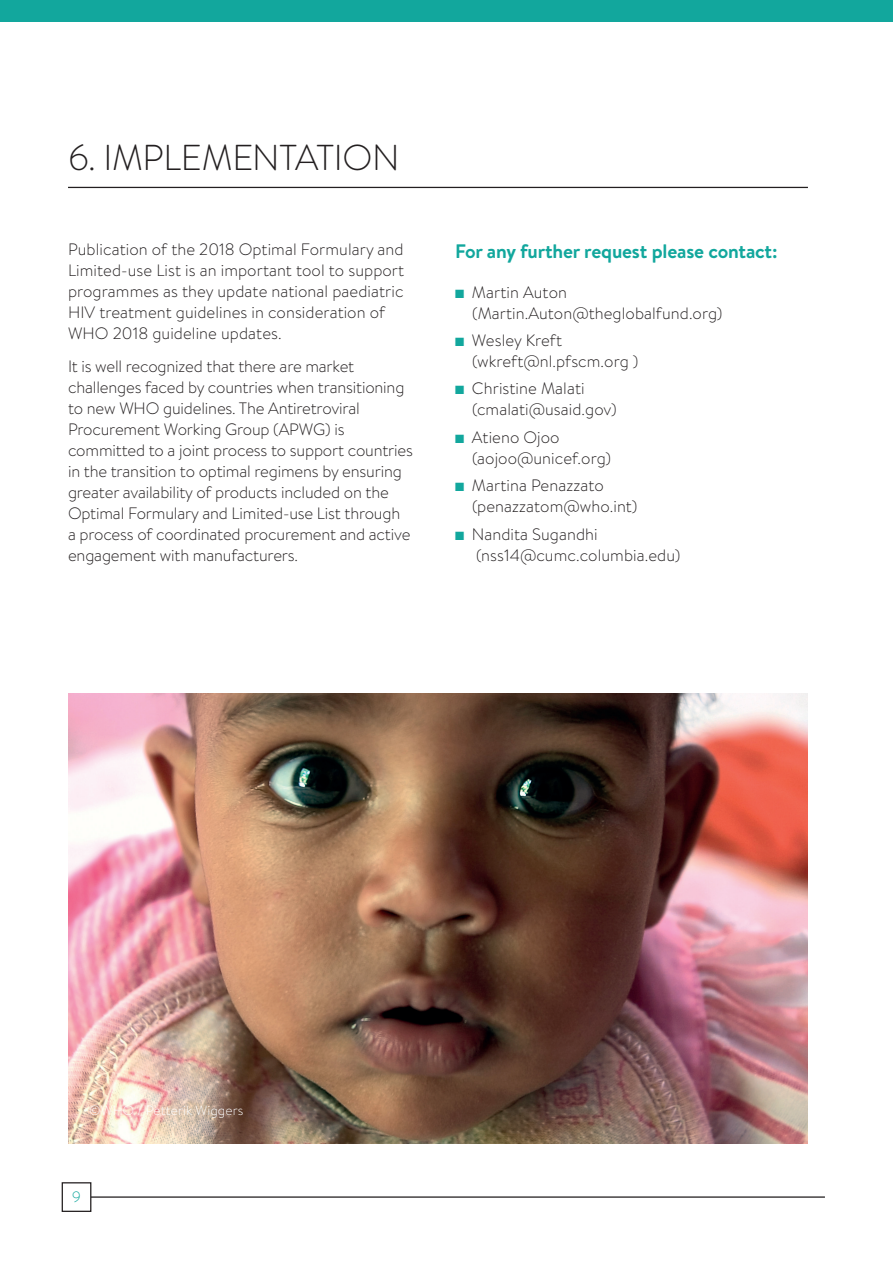
<style>
.page{position:relative;width:893px;height:1263px;background:#fff}
.page>*{position:absolute;margin:0;border:0;box-sizing:border-box;transform-origin:0 0}
.t1{font:300 36px "Brandon Text";letter-spacing:-.01em;color:#231f20}
.t2{font:700 19.5px "Brandon Text";letter-spacing:-.01em;color:#12a79d}
.t3{font:300 16.5px/21px "Brandon Text";letter-spacing:-.01em;color:#231f20}
.t4{font:300 15px "Brandon Text";color:#12a79d}
.t5{font:300 13.5px "Brandon Text";letter-spacing:.005em;color:#fff}
.s1{color:#12a79d}
</style>
<div class="page">
<div style="left:0;top:0;width:893px;height:21px;background:#12a79d"></div>
<hr style="left:68px;top:187px;width:740px;height:1px;background:#231f20">
<img style="left:68px;top:693px;width:740px;height:451px">
<hr style="left:85px;top:1196px;width:740px;height:2px;background:#231f20">
<div style="left:62px;top:1183px;width:29px;height:28px;background:#fff"></div>
<div style="left:62px;top:1182px;width:29px;height:30px;border:1px solid #231f20"></div>
<h1 class="t1" style="left:68px;top:133px;width:333px">6. IMPLEMENTATION</h1>
<p class="t3" style="left:68px;top:238px;width:338px">Publication of the 2018 Optimal Formulary and Limited-use List is an important tool to support programmes as they update national paediatric HIV treatment guidelines in consideration of WHO 2018 guideline updates.</p>
<p class="t3" style="left:68px;top:356px;width:346px">It is well recognized that there are market challenges faced by countries when transitioning to new WHO guidelines. The Antiretroviral Procurement Working Group (APWG) is committed to a joint process to support countries in the transition to optimal regimens by ensuring greater availability of products included on the Optimal Formulary and Limited-use List through<br>a process of coordinated procurement and active engagement with manufacturers.</p>
<p class="t2" style="left:455px;top:237px;width:324px">For any further request please contact:</p>
<p class="t3" style="left:472px;top:281px;width:252px;text-indent:-17px"><span class="s1">■</span> Martin Auton (Martin.Auton@theglobalfund.org)</p>
<p class="t3" style="left:472px;top:329px;width:168px;text-indent:-17px"><span class="s1">■</span> Wesley Kreft (wkreft@nl.pfscm.org )</p>
<p class="t3" style="left:472px;top:378px;width:146px;text-indent:-17px"><span class="s1">■</span> Christine Malati (cmalati@usaid.gov)</p>
<p class="t3" style="left:472px;top:426px;width:140px;text-indent:-17px"><span class="s1">■</span> Atieno Ojoo (aojoo@unicef.org)</p>
<p class="t3" style="left:472px;top:474px;width:167px;text-indent:-17px"><span class="s1">■</span> Martina Penazzato (penazzatom@who.int)</p>
<p class="t3" style="left:476px;top:523px;width:206px;text-indent:-21px"><span class="s1">■</span> Nandita Sugandhi (nss14@cumc.columbia.edu)</p>
<p class="t5" style="left:89px;top:1101px;width:156px">©WHO / Petterik Wiggers</p>
<p class="t4" style="left:72px;top:1187px;width:10px">9</p>
</div>
